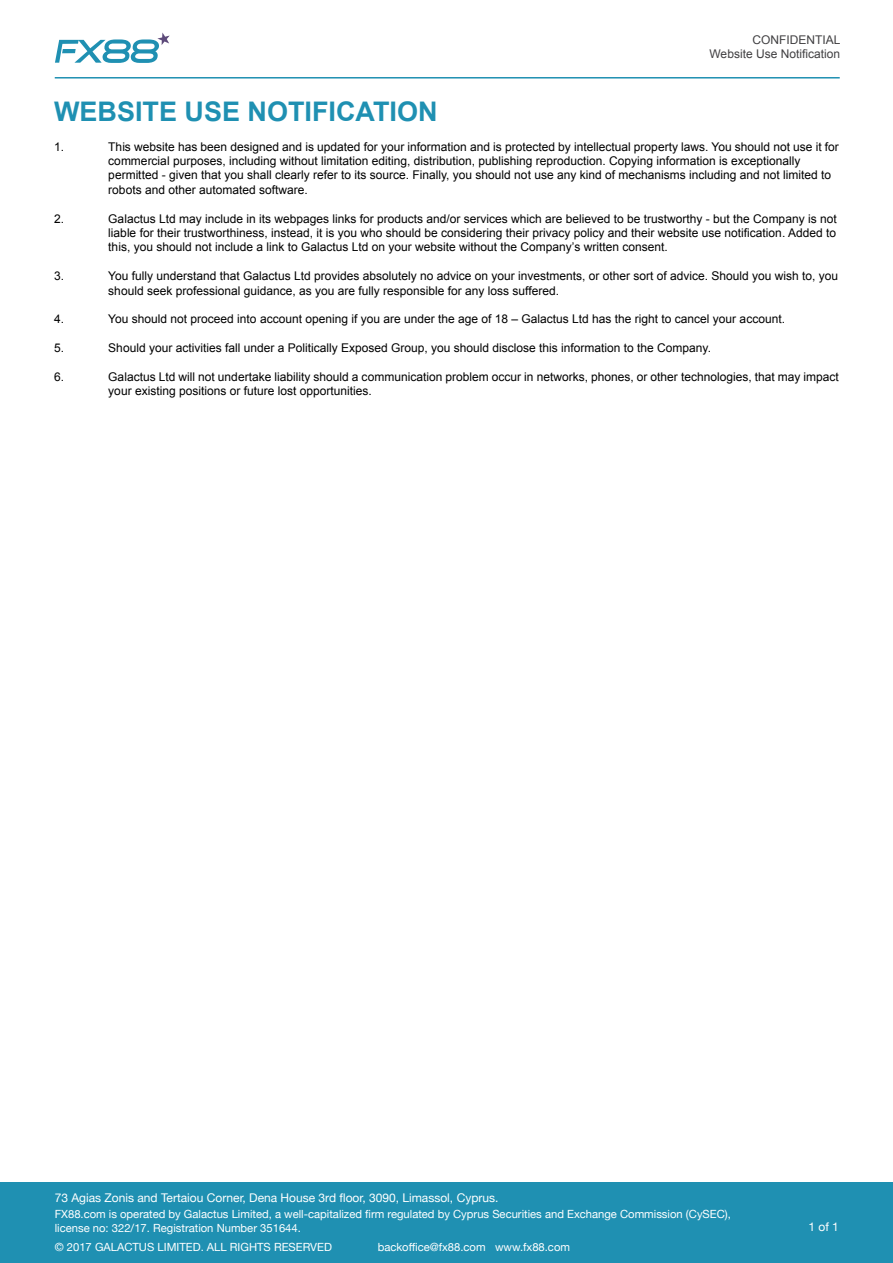
<style>
.page{position:relative;width:893px;height:1263px;background:#fff}
.page>*{position:absolute;margin:0;border:0;box-sizing:border-box;transform-origin:0 0}
.t1{font:700 27px "Arial";color:#1f90b2}
.t2{font:12px/14.4px "Arial";color:#000}
.t3{font:12px "Helvetica Neue";color:#fff}
.t4{font:12px/14.4px "Arial";color:#414042;text-align:right}
.t5{font:11.25px/13.5px "Helvetica Neue";color:#fff}
</style>
<div class="page">
<hr style="left:55px;top:77px;width:785px;height:2px;background:#1f90b2">
<div style="left:0;top:1182px;width:893px;height:81px;background:#1f90b2"></div>
<svg style="left:55px;top:33px;width:115px;height:30px"></svg>
<h1 class="t1" style="left:54px;top:93px;width:385px">WEBSITE USE NOTIFICATION</h1>
<p class="t4" style="left:709px;top:33px;width:132px">CONFIDENTIAL<br>Website Use Notification</p>
<p class="t2" style="left:54px;top:139px;width:12px">1.</p>
<p class="t2" style="left:108px;top:139px;width:732px">This website has been designed and is updated for your information and is protected by intellectual property laws. You should not use it for commercial purposes, including without limitation editing, distribution, publishing reproduction. Copying information is exceptionally permitted - given that you shall clearly refer to its source. Finally, you should not use any kind of mechanisms including and not limited to robots and other automated software.</p>
<p class="t2" style="left:54px;top:211px;width:12px">2.</p>
<p class="t2" style="left:108px;top:211px;width:730px;text-align:justify">Galactus Ltd may include in its webpages links for products and/or services which are believed to be trustworthy - but the Company is not liable for their trustworthiness, instead, it is you who should be considering their privacy policy and their website use notification. Added to this, you should not include a link to Galactus Ltd on your website without the Company’s written consent.</p>
<p class="t2" style="left:54px;top:269px;width:12px">3.</p>
<p class="t2" style="left:108px;top:269px;width:731px">You fully understand that Galactus Ltd provides absolutely no advice on your investments, or other sort of advice. Should you wish to, you should seek professional guidance, as you are fully responsible for any loss suffered.</p>
<p class="t2" style="left:54px;top:312px;width:12px">4.</p>
<p class="t2" style="left:108px;top:312px;width:678px">You should not proceed into account opening if you are under the age of 18 – Galactus Ltd has the right to cancel your account.</p>
<p class="t2" style="left:54px;top:341px;width:12px">5.</p>
<p class="t2" style="left:108px;top:341px;width:604px">Should your activities fall under a Politically Exposed Group, you should disclose this information to the Company.</p>
<p class="t2" style="left:54px;top:370px;width:12px">6.</p>
<p class="t2" style="left:108px;top:370px;width:732px">Galactus Ltd will not undertake liability should a communication problem occur in networks, phones, or other technologies, that may impact your existing positions or future lost opportunities.</p>
<p class="t3" style="left:55px;top:1188px;width:445px">73 Agias Zonis and Tertaiou Corner, Dena House 3rd floor, 3090, Limassol, Cyprus.</p>
<p class="t5" style="left:55px;top:1208px;width:678px">FX88.com is operated by Galactus Limited, a well-capitalized firm regulated by Cyprus Securities and Exchange Commission (CySEC), license no: 322/17. Registration Number 351644.</p>
<p class="t5" style="left:55px;top:1241px;width:279px">© 2017 GALACTUS LIMITED. ALL RIGHTS RESERVED</p>
<p class="t5" style="left:378px;top:1241px;width:194px">backoffice@fx88.com www.fx88.com</p>
<p class="t3" style="left:808px;top:1218px;width:32px">1 of 1</p>
</div>
